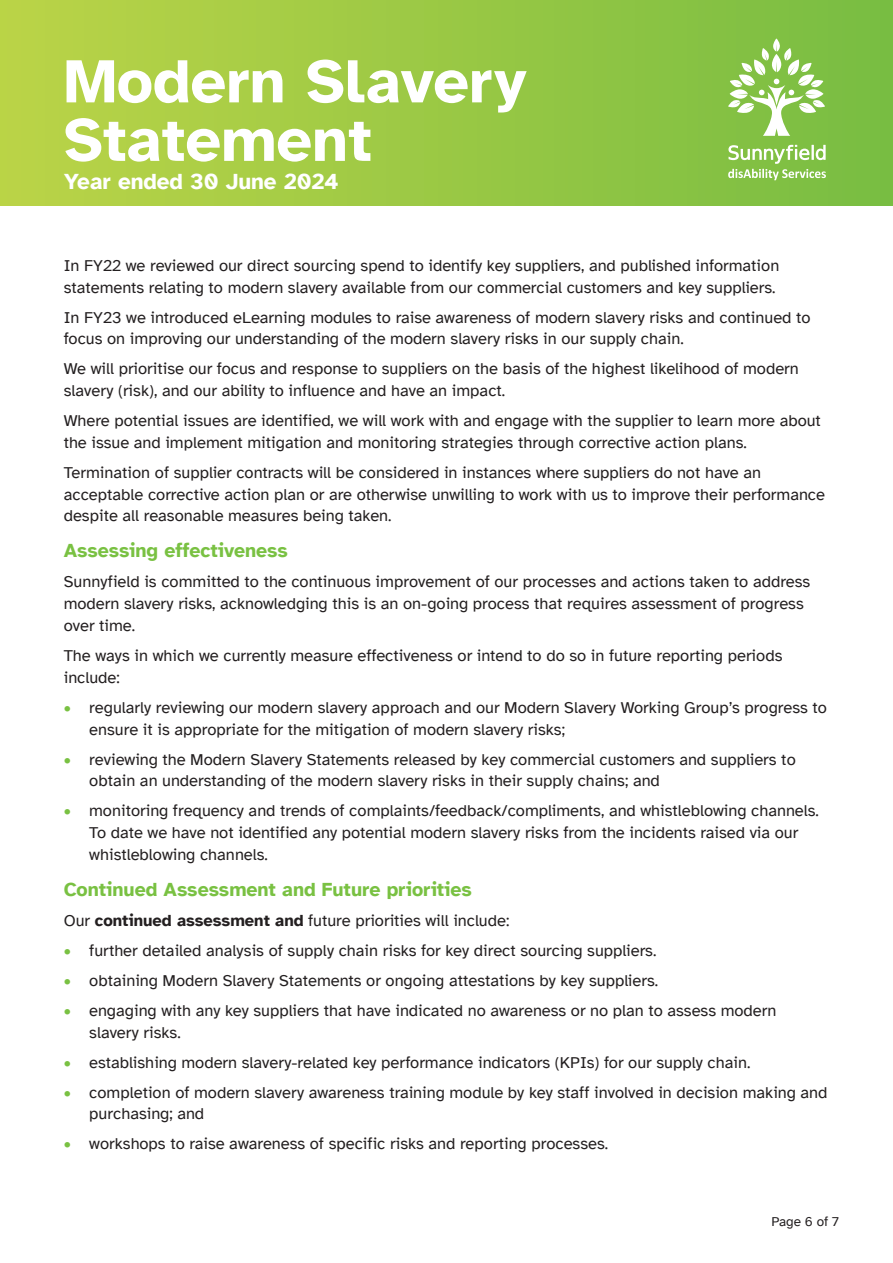
<style>
.page{position:relative;width:893px;height:1263px;background:#fff}
.page>*{position:absolute;margin:0;border:0;box-sizing:border-box;transform-origin:0 0}
.t1{font:700 63px/58.5px "Atkinson Hyperlegible";color:#fff}
.t2{font:700 22.5px "Atkinson Hyperlegible";color:#fff}
.SF_Sub_Headings{font:700 19.5px "Atkinson Hyperlegible";color:#79c142}
.SF_Copy{font:16.5px/21.8px "Atkinson Hyperlegible";color:#231f20}
.SF_Copy-2{font:13.5px "Atkinson Hyperlegible";color:#231f20}
.s1{color:#79c142}
.s2{font-weight:700}
</style>
<div class="page">
<div style="left:0;top:0;width:893px;height:206px;background:linear-gradient(to right,#bbd447,#78bd42)"></div>
<svg style="left:728px;top:38px;width:97px;height:98px"></svg>
<svg style="left:728px;top:145px;width:98px;height:35px"></svg>
<p class="t1" style="left:64px;top:52px;width:464px">Modern Slavery<br>Statement</p>
<p class="t2" style="left:64px;top:168px;width:276px">Year ended 30 June 2024</p>
<p class="SF_Copy" style="left:64px;top:255px;width:717px">In FY22 we reviewed our direct sourcing spend to identify key suppliers, and published information statements relating to modern slavery available from our commercial customers and key suppliers.</p>
<p class="SF_Copy" style="left:64px;top:306px;width:748px">In FY23 we introduced eLearning modules to raise awareness of modern slavery risks and continued to focus on improving our understanding of the modern slavery risks in our supply chain.</p>
<p class="SF_Copy" style="left:64px;top:358px;width:737px">We will prioritise our focus and response to suppliers on the basis of the highest likelihood of modern slavery (risk), and our ability to influence and have an impact.</p>
<p class="SF_Copy" style="left:64px;top:410px;width:759px">Where potential issues are identified, we will work with and engage with the supplier to learn more about the issue and implement mitigation and monitoring strategies through corrective action plans.</p>
<p class="SF_Copy" style="left:64px;top:462px;width:763px">Termination of supplier contracts will be considered in instances where suppliers do not have an acceptable corrective action plan or are otherwise unwilling to work with us to improve their performance despite all reasonable measures being taken.</p>
<p class="SF_Sub_Headings" style="left:64px;top:539px;width:226px">Assessing effectiveness</p>
<p class="SF_Copy" style="left:64px;top:571px;width:748px">Sunnyfield is committed to the continuous improvement of our processes and actions taken to address modern slavery risks, acknowledging this is an on-going process that requires assessment of progress over time.</p>
<p class="SF_Copy" style="left:64px;top:645px;width:720px">The ways in which we currently measure effectiveness or intend to do so in future reporting periods include:</p>
<p class="SF_Copy" style="left:89px;top:697px;width:739px;text-indent:-26px"><span class="s1">•</span> regularly reviewing our modern slavery approach and our Modern Slavery Working Group’s progress to ensure it is appropriate for the mitigation of modern slavery risks;</p>
<p class="SF_Copy" style="left:89px;top:748px;width:708px;text-indent:-26px"><span class="s1">•</span> reviewing the Modern Slavery Statements released by key commercial customers and suppliers to obtain an understanding of the modern slavery risks in their supply chains; and</p>
<p class="SF_Copy" style="left:89px;top:800px;width:731px;text-indent:-26px"><span class="s1">•</span> monitoring frequency and trends of complaints/feedback/compliments, and whistleblowing channels.<br>To date we have not identified any potential modern slavery risks from the incidents raised via our whistleblowing channels.</p>
<p class="SF_Sub_Headings" style="left:64px;top:878px;width:410px">Continued Assessment and Future priorities</p>
<p class="SF_Copy" style="left:64px;top:910px;width:447px">Our <span class="s2">continued assessment and</span> future priorities will include:</p>
<p class="SF_Copy" style="left:64px;top:940px;width:594px"><span class="s1">•</span> further detailed analysis of supply chain risks for key direct sourcing suppliers.</p>
<p class="SF_Copy" style="left:64px;top:970px;width:596px"><span class="s1">•</span> obtaining Modern Slavery Statements or ongoing attestations by key suppliers.</p>
<p class="SF_Copy" style="left:89px;top:1000px;width:689px;text-indent:-26px"><span class="s1">•</span> engaging with any key suppliers that have indicated no awareness or no plan to assess modern slavery risks.</p>
<p class="SF_Copy" style="left:64px;top:1051px;width:688px"><span class="s1">•</span> establishing modern slavery-related key performance indicators (KPIs) for our supply chain.</p>
<p class="SF_Copy" style="left:89px;top:1081px;width:740px;text-indent:-26px"><span class="s1">•</span> completion of modern slavery awareness training module by key staff involved in decision making and purchasing; and</p>
<p class="SF_Copy" style="left:64px;top:1133px;width:546px"><span class="s1">•</span> workshops to raise awareness of specific risks and reporting processes.</p>
<p class="SF_Copy-2" style="left:771px;top:1214px;width:69px">Page 6 of 7</p>
</div>
